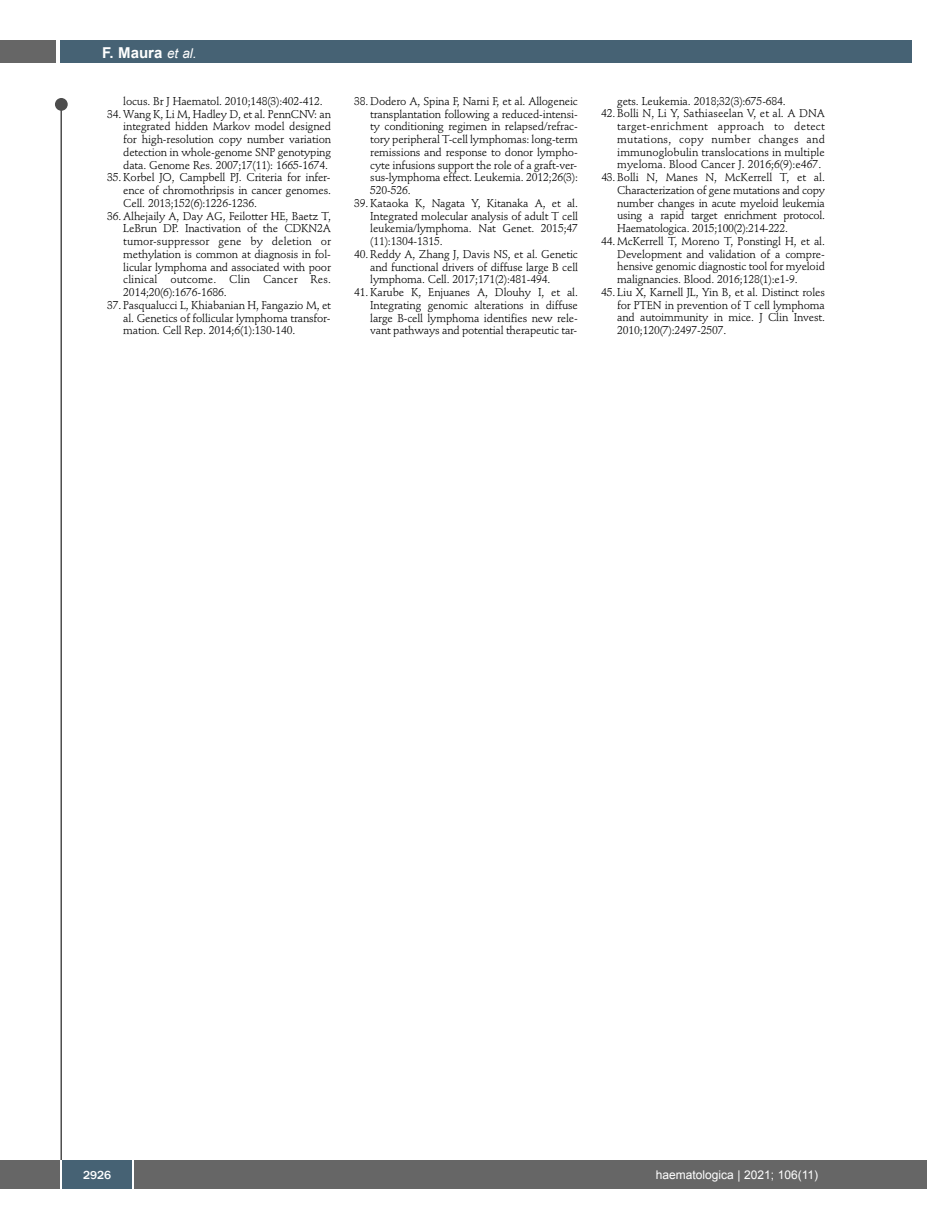
<style>
.page{position:relative;width:927px;height:1225px;background:#fff}
.page>*{position:absolute;margin:0;border:0;box-sizing:border-box;transform-origin:0 0}
.t1{font:700 15px "Arial";color:#fff}
.t2{font:12px "Arial";color:#fff}
.t3{font:500 12px "Franklin Gothic";color:#fff}
.t4{font:11.25px/12.8px "Stempel Schneidler";letter-spacing:-.015em;color:#000;text-align:justify}
.s1{font-weight:400;font-style:italic;font-size:13.5px}
</style>
<div class="page">
<div style="left:911px;top:1160px;width:16px;height:28px;background:#666"></div>
<div style="left:55px;top:98px;width:13px;height:13px;background:#4d4d4d;border-radius:50%"></div>
<hr style="left:60px;top:101px;width:2px;height:1061px;background:#4d4d4d">
<div style="left:60px;top:40px;width:852px;height:22px;background:#466274"></div>
<div style="left:0;top:40px;width:56px;height:22px;background:#666"></div>
<div style="left:0;top:1160px;width:911px;height:28px;background:#666"></div>
<div style="left:62px;top:1160px;width:71px;height:28px;background:#466274"></div>
<hr style="left:60px;top:1160px;width:2px;height:28px;background:#fff">
<svg style="left:133px;top:1160px;width:1px;height:28px"></svg>
<h1 class="t1" style="left:102px;top:44px;width:96px">F. Maura <span class="s1">et al.</span></h1>
<p class="t4" style="left:123px;top:96px;width:201px">locus. Br J Haematol. 2010;148(3):402-412.</p>
<p class="t4" style="left:123px;top:108px;width:209px;text-indent:-16px">34. Wang K, Li M, Hadley D, et al. PennCNV: an integrated hidden Markov model designed for high-resolution copy number variation detection in whole-genome SNP genotyping data. Genome Res. 2007;17(11): 1665-1674.</p>
<p class="t4" style="left:123px;top:172px;width:209px;text-indent:-16px">35. Korbel JO, Campbell PJ. Criteria for infer&shy;ence of chromothripsis in cancer genomes.<br>Cell. 2013;152(6):1226-1236.</p>
<p class="t4" style="left:123px;top:210px;width:209px;text-indent:-16px">36. Alhejaily A, Day AG, Feilotter HE, Baetz T, LeBrun DP. Inactivation of the CDKN2A tumor-suppressor gene by deletion or methylation is common at diagnosis in fol&shy;licular lymphoma and associated with poor clinical outcome. Clin Cancer Res.<br>2014;20(6):1676-1686.</p>
<p class="t4" style="left:123px;top:300px;width:209px;text-indent:-16px">37. Pasqualucci L, Khiabanian H, Fangazio M, et al. Genetics of follicular lymphoma transfor&shy;mation. Cell Rep. 2014;6(1):130-140.</p>
<p class="t4" style="left:370px;top:96px;width:209px;text-indent:-16px">38. Dodero A, Spina F, Narni F, et al. Allogeneic transplantation following a reduced-intensi&shy;ty conditioning regimen in relapsed/refrac&shy;tory peripheral T-cell lymphomas: long-term remissions and response to donor lympho&shy;cyte infusions support the role of a graft-ver&shy;sus-lymphoma effect. Leukemia. 2012;26(3):<br>520-526.</p>
<p class="t4" style="left:370px;top:198px;width:209px;text-indent:-16px">39. Kataoka K, Nagata Y, Kitanaka A, et al.<br>Integrated molecular analysis of adult T cell leukemia/lymphoma. Nat Genet. 2015;47 (11):1304-1315.</p>
<p class="t4" style="left:370px;top:249px;width:209px;text-indent:-16px">40. Reddy A, Zhang J, Davis NS, et al. Genetic and functional drivers of diffuse large B cell lymphoma. Cell. 2017;171(2):481-494.</p>
<p class="t4" style="left:370px;top:287px;width:209px;text-indent:-16px">41. Karube K, Enjuanes A, Dlouhy I, et al.<br>Integrating genomic alterations in diffuse large B-cell lymphoma identifies new rele&shy;vant pathways and potential therapeutic tar-</p>
<p class="t4" style="left:617px;top:96px;width:170px">gets. Leukemia. 2018;32(3):675-684.</p>
<p class="t4" style="left:617px;top:108px;width:209px;text-indent:-16px">42. Bolli N, Li Y, Sathiaseelan V, et al. A DNA target-enrichment approach to detect mutations, copy number changes and immunoglobulin translocations in multiple myeloma. Blood Cancer J. 2016;6(9):e467.</p>
<p class="t4" style="left:617px;top:172px;width:209px;text-indent:-16px">43. Bolli N, Manes N, McKerrell T, et al.<br>Characterization of gene mutations and copy number changes in acute myeloid leukemia using a rapid target enrichment protocol.<br>Haematologica. 2015;100(2):214-222.</p>
<p class="t4" style="left:617px;top:236px;width:209px;text-indent:-16px">44. McKerrell T, Moreno T, Ponstingl H, et al.<br>Development and validation of a compre&shy;hensive genomic diagnostic tool for myeloid malignancies. Blood. 2016;128(1):e1-9.</p>
<p class="t4" style="left:617px;top:287px;width:209px;text-indent:-16px">45. Liu X, Karnell JL, Yin B, et al. Distinct roles for PTEN in prevention of T cell lymphoma and autoimmunity in mice. J Clin Invest.<br>2010;120(7):2497-2507.</p>
<p class="t3" style="left:83px;top:1167px;width:30px">2926</p>
<p class="t2" style="left:656px;top:1168px;width:164px">haematologica | 2021; 106(11)</p>
</div>
